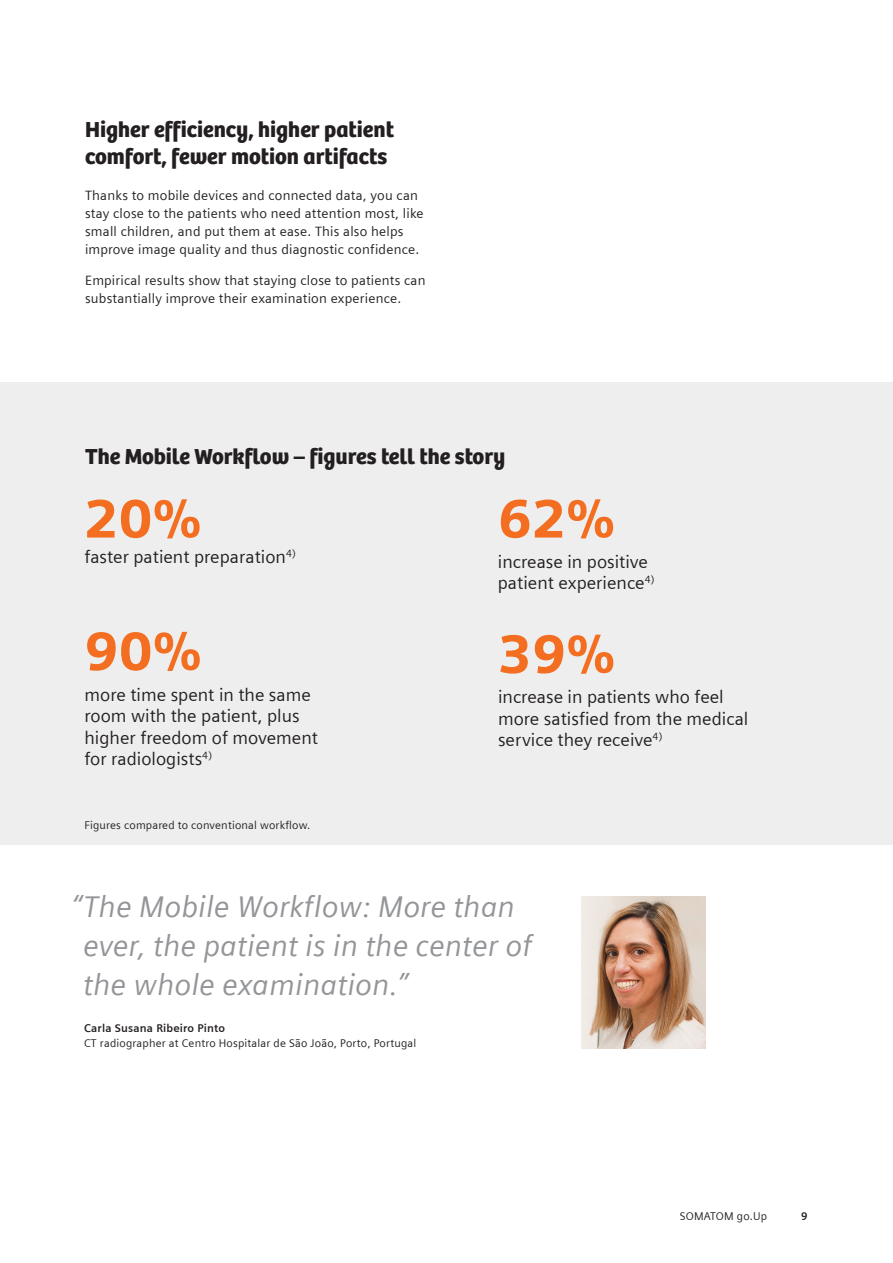
<style>
.page{position:relative;width:893px;height:1263px;background:#fff}
.page>*{position:absolute;margin:0;border:0;box-sizing:border-box;transform-origin:0 0}
.subhead__15pt_120{font:900 54px "Siemens Sans";color:#f36e21}
.quote__24pt_30pt{font:italic 30px/39px "Siemens Sans";color:#939598}
.bodytext_headline__1{font:22.5px/27px "Bree SH Headline Regular";color:#231f20}
.subhead__15pt_120-2{font:18px/21.6px "Siemens Sans";color:#231f20}
.bodytext__9pt_12pt{font:13.5px/18px "Siemens Sans";letter-spacing:.015em;color:#231f20}
.caption__7_5pt_10pt{font:11.25px "Siemens Sans";letter-spacing:.015em;color:#231f20}
.bodytext__9pt_12pt-2{font:11.25px "Siemens Sans";letter-spacing:.015em;color:#231f20}
.caption__7_5pt_10pt-2{font:700 11.25px "Siemens Sans";letter-spacing:.015em;color:#231f20}
</style>
<div class="page">
<img style="left:581px;top:896px;width:124px;height:152px">
<div style="left:0;top:382px;width:893px;height:463px;background:#eeeeef"></div>
<p class="bodytext_headline__1" style="left:85px;top:116px;width:310px">Higher efficiency, higher patient comfort, fewer motion artifacts</p>
<p class="bodytext__9pt_12pt" style="left:85px;top:186px;width:340px">Thanks to mobile devices and connected data, you can stay close to the patients who need attention most, like small children, and put them at ease. This also helps improve image quality and thus diagnostic confidence.</p>
<p class="bodytext__9pt_12pt" style="left:85px;top:271px;width:342px">Empirical results show that staying close to patients can substantially improve their examination experience.</p>
<p class="bodytext_headline__1" style="left:85px;top:443px;width:422px">The Mobile Workflow – figures tell the story</p>
<p class="subhead__15pt_120" style="left:84px;top:487px;width:119px">20%</p>
<p class="subhead__15pt_120-2" style="left:84px;top:546px;width:213px">faster patient preparation<sup>4)</sup></p>
<p class="subhead__15pt_120" style="left:498px;top:487px;width:119px">62%</p>
<p class="subhead__15pt_120-2" style="left:498px;top:551px;width:158px">increase in positive patient experience<sup>4)</sup></p>
<p class="subhead__15pt_120" style="left:85px;top:619px;width:119px">90%</p>
<p class="subhead__15pt_120-2" style="left:85px;top:684px;width:235px">more time spent in the same room with the patient, plus higher freedom of movement for radiologists<sup>4)</sup></p>
<p class="bodytext__9pt_12pt-2" style="left:84px;top:818px;width:228px">Figures compared to conventional workflow.</p>
<p class="subhead__15pt_120" style="left:498px;top:622px;width:119px">39%</p>
<p class="subhead__15pt_120-2" style="left:498px;top:686px;width:252px">increase in patients who feel more satisfied from the medical service they receive<sup>4)</sup></p>
<p class="quote__24pt_30pt" style="left:83px;top:887px;width:451px;text-indent:-11px">“The Mobile Workflow: More than ever, the patient is in the center of the whole examination.”</p>
<p class="caption__7_5pt_10pt-2" style="left:84px;top:1021px;width:142px">Carla Susana Ribeiro Pinto</p>
<p class="caption__7_5pt_10pt" style="left:84px;top:1036px;width:334px">CT radiographer at Centro Hospitalar de São João, Porto, Portugal</p>
<p class="caption__7_5pt_10pt" style="left:680px;top:1209px;width:89px">SOMATOM go.Up</p>
<p class="caption__7_5pt_10pt-2" style="left:801px;top:1209px;width:8px">9</p>
</div>
